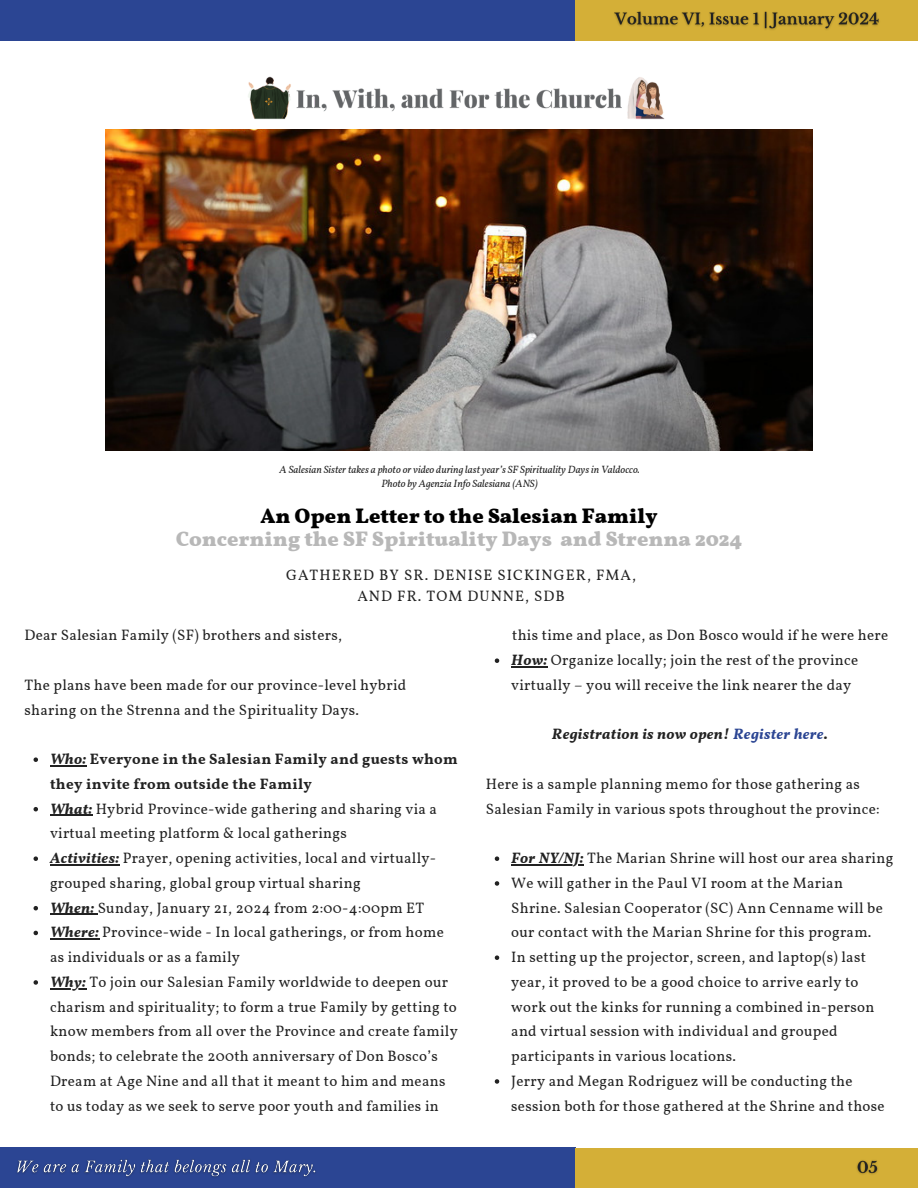
<style>
.page{position:relative;width:918px;height:1188px;background:#fff}
.page>*{position:absolute;margin:0;border:0;box-sizing:border-box;transform-origin:0 0}
.t1{font:900 21px "Vollkorn";color:#b8b8b8}
.t2{font:900 21px "Vollkorn";color:#000}
.t3{font:15px/24.8px "Vollkorn";letter-spacing:.02em;color:#222}
.t4{font:700 15px/24.8px "Vollkorn";letter-spacing:.02em;color:#222}
.t5{font:15px "Vollkorn";letter-spacing:.07em;color:#222}
.t6{font:italic 700 15px "Vollkorn";letter-spacing:.02em;color:#222}
.t7{font:italic 10.5px "Vollkorn";color:#222}
.s1{font-style:italic}
.s2{font-weight:700;font-style:italic}
.s3{color:#2b4593}
</style>
<div class="page">
<img style="left:106px;top:130px;width:706px;height:321px">
<div style="left:0;top:0;width:575px;height:40px;background:#2b4593"></div>
<div style="left:575px;top:0;width:343px;height:40px;background:#d4af37"></div>
<div style="left:0;top:1148px;width:575px;height:40px;background:#2b4593"></div>
<div style="left:575px;top:1148px;width:343px;height:40px;background:#d4af37"></div>
<img style="left:241px;top:76px;width:436px;height:54px">
<img style="left:17px;top:1159px;width:299px;height:18px">
<img style="left:614px;top:11px;width:265px;height:19px">
<img style="left:856px;top:1160px;width:22px;height:14px">
<svg style="left:34px;top:757px;width:4px;height:5px"></svg>
<hr style="left:50px;top:765px;width:36px;height:1px;background:#222">
<svg style="left:34px;top:807px;width:4px;height:4px"></svg>
<hr style="left:50px;top:815px;width:42px;height:1px;background:#222">
<svg style="left:34px;top:856px;width:4px;height:5px"></svg>
<hr style="left:50px;top:864px;width:69px;height:1px;background:#222">
<svg style="left:34px;top:906px;width:4px;height:4px"></svg>
<hr style="left:50px;top:914px;width:44px;height:1px;background:#222">
<svg style="left:34px;top:931px;width:4px;height:4px"></svg>
<hr style="left:50px;top:939px;width:49px;height:1px;background:#222">
<svg style="left:34px;top:980px;width:4px;height:5px"></svg>
<hr style="left:50px;top:988px;width:36px;height:1px;background:#222">
<svg style="left:495px;top:658px;width:4px;height:5px"></svg>
<hr style="left:511px;top:666px;width:37px;height:1px;background:#222">
<svg style="left:495px;top:856px;width:4px;height:5px"></svg>
<hr style="left:511px;top:864px;width:73px;height:1px;background:#222">
<svg style="left:495px;top:881px;width:4px;height:5px"></svg>
<svg style="left:495px;top:955px;width:4px;height:5px"></svg>
<svg style="left:495px;top:1079px;width:4px;height:5px"></svg>
<p class="t7" style="left:280px;top:463px;width:362px">A Salesian Sister takes a photo or video during last year’s SF Spirituality Days in Valdocco.</p>
<p class="t7" style="left:382px;top:477px;width:158px">Photo by Agenzia Info Salesiana (ANS)</p>
<p class="t2" style="left:260px;top:507px;width:399px">An Open Letter to the Salesian Family</p>
<p class="t1" style="left:176px;top:530px;width:568px">Concerning the SF Spirituality Days and Strenna 2024</p>
<p class="t5" style="left:286px;top:566px;width:352px">GATHERED BY SR. DENISE SICKINGER, FMA,</p>
<p class="t5" style="left:357px;top:587px;width:209px">AND FR. TOM DUNNE, SDB</p>
<p class="t3" style="left:25px;top:624px;width:319px">Dear Salesian Family (SF) brothers and sisters,</p>
<p class="t3" style="left:25px;top:674px;width:383px">The plans have been made for our province-level hybrid sharing on the Strenna and the Spirituality Days.</p>
<p class="t4" style="left:50px;top:748px;width:409px"><span class="s1">Who:</span> Everyone in the Salesian Family and guests whom they invite from outside the Family</p>
<p class="t3" style="left:50px;top:798px;width:389px"><span class="s2">What:</span> Hybrid Province-wide gathering and sharing via a virtual meeting platform &amp; local gatherings</p>
<p class="t3" style="left:50px;top:847px;width:388px"><span class="s2">Activities:</span> Prayer, opening activities, local and virtually&shy;grouped sharing, global group virtual sharing</p>
<p class="t3" style="left:50px;top:897px;width:376px"><span class="s2">When:</span> Sunday, January 21, 2024 from 2:00-4:00pm ET</p>
<p class="t3" style="left:50px;top:921px;width:395px"><span class="s2">Where:</span> Province-wide - In local gatherings, or from home as individuals or as a family</p>
<p class="t3" style="left:50px;top:971px;width:409px"><span class="s2">Why:</span> To join our Salesian Family worldwide to deepen our charism and spirituality; to form a true Family by getting to know members from all over the Province and create family bonds; to celebrate the 200th anniversary of Don Bosco’s Dream at Age Nine and all that it meant to him and means to us today as we seek to serve poor youth and families in</p>
<p class="t3" style="left:512px;top:624px;width:377px">this time and place, as Don Bosco would if he were here</p>
<p class="t3" style="left:511px;top:649px;width:348px"><span class="s2">How:</span> Organize locally; join the rest of the province virtually – you will receive the link nearer the day</p>
<p class="t6" style="left:552px;top:725px;width:277px">Registration is now open! <span class="s3">Register here</span>.</p>
<p class="t3" style="left:486px;top:773px;width:395px">Here is a sample planning memo for those gathering as<br>Salesian Family in various spots throughout the province:</p>
<p class="t3" style="left:511px;top:847px;width:384px"><span class="s2">For NY/NJ:</span> The Marian Shrine will host our area sharing</p>
<p class="t3" style="left:511px;top:872px;width:373px">We will gather in the Paul VI room at the Marian<br>Shrine. Salesian Cooperator (SC) Ann Cenname will be our contact with the Marian Shrine for this program.</p>
<p class="t3" style="left:511px;top:946px;width:365px">In setting up the projector, screen, and laptop(s) last year, it proved to be a good choice to arrive early to work out the kinks for running a combined in-person and virtual session with individual and grouped participants in various locations.</p>
<p class="t3" style="left:511px;top:1070px;width:375px">Jerry and Megan Rodriguez will be conducting the session both for those gathered at the Shrine and those</p>
</div>
